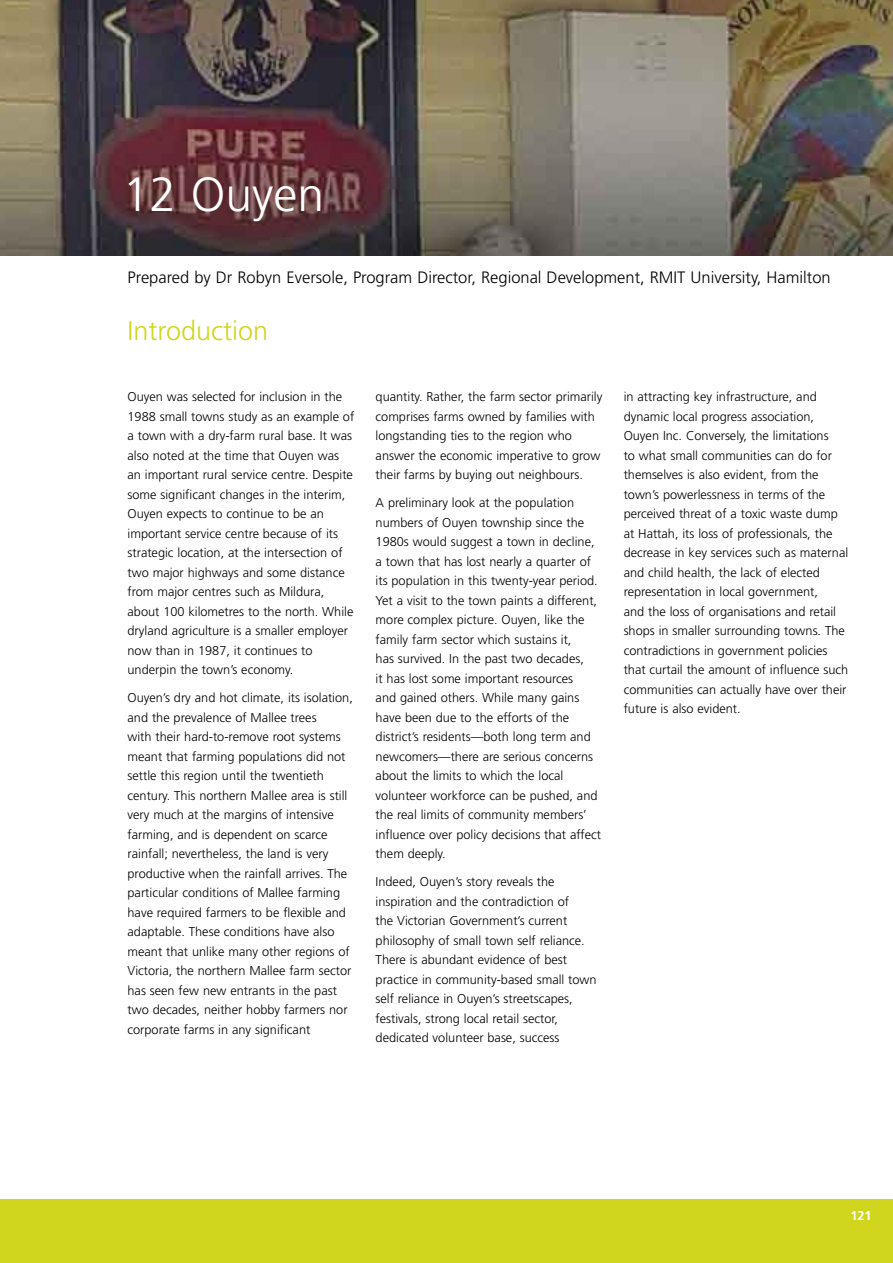
<style>
.page{position:relative;width:893px;height:1263px;background:#fff}
.page>*{position:absolute;margin:0;border:0;box-sizing:border-box;transform-origin:0 0}
.t1{font:300 48px "Frutiger";color:#fff}
.t2{font:300 27px "Frutiger";color:#d0d51d}
.t3{font:300 16.5px "Frutiger";color:#000}
.t4{font:300 12.75px/19.5px "Frutiger";color:#000}
.t5{font:700 12.75px "Frutiger";color:#fff}
</style>
<div class="page">
<div style="left:0;top:1200px;width:893px;height:63px;background:#d0d51d"></div>
<img style="left:0;top:0;width:893px;height:255px">
<h1 class="t1" style="left:123px;top:167px;width:203px">12 Ouyen</h1>
<p class="t3" style="left:128px;top:268px;width:705px">Prepared by Dr Robyn Eversole, Program Director, Regional Development, RMIT University, Hamilton</p>
<h2 class="t2" style="left:128px;top:315px;width:142px">Introduction</h2>
<p class="t4" style="left:128px;top:387px;width:228px">Ouyen was selected for inclusion in the 1988 small towns study as an example of a town with a dry-farm rural base. It was also noted at the time that Ouyen was an important rural service centre. Despite some significant changes in the interim, Ouyen expects to continue to be an important service centre because of its strategic location, at the intersection of two major highways and some distance from major centres such as Mildura, about 100 kilometres to the north. While dryland agriculture is a smaller employer now than in 1987, it continues to underpin the town’s economy.</p>
<p class="t4" style="left:128px;top:688px;width:227px">Ouyen’s dry and hot climate, its isolation, and the prevalence of Mallee trees<br>with their hard-to-remove root systems meant that farming populations did not settle this region until the twentieth century. This northern Mallee area is still very much at the margins of intensive farming, and is dependent on scarce rainfall; nevertheless, the land is very productive when the rainfall arrives. The particular conditions of Mallee farming have required farmers to be flexible and adaptable. These conditions have also meant that unlike many other regions of Victoria, the northern Mallee farm sector has seen few new entrants in the past two decades, neither hobby farmers nor corporate farms in any significant</p>
<p class="t4" style="left:376px;top:387px;width:228px">quantity. Rather, the farm sector primarily comprises farms owned by families with longstanding ties to the region who answer the economic imperative to grow their farms by buying out neighbours.</p>
<p class="t4" style="left:376px;top:493px;width:227px">A preliminary look at the population numbers of Ouyen township since the 1980s would suggest a town in decline, a town that has lost nearly a quarter of its population in this twenty-year period.<br>Yet a visit to the town paints a different, more complex picture. Ouyen, like the family farm sector which sustains it,<br>has survived. In the past two decades,<br>it has lost some important resources<br>and gained others. While many gains have been due to the efforts of the district’s residents—both long term and newcomers—there are serious concerns about the limits to which the local volunteer workforce can be pushed, and the real limits of community members’ influence over policy decisions that affect them deeply.</p>
<p class="t4" style="left:376px;top:872px;width:223px">Indeed, Ouyen’s story reveals the inspiration and the contradiction of<br>the Victorian Government’s current philosophy of small town self reliance.<br>There is abundant evidence of best practice in community-based small town self reliance in Ouyen’s streetscapes, festivals, strong local retail sector, dedicated volunteer base, success</p>
<p class="t4" style="left:624px;top:387px;width:226px">in attracting key infrastructure, and dynamic local progress association, Ouyen Inc. Conversely, the limitations<br>to what small communities can do for themselves is also evident, from the town’s powerlessness in terms of the perceived threat of a toxic waste dump at Hattah, its loss of professionals, the decrease in key services such as maternal and child health, the lack of elected representation in local government,<br>and the loss of organisations and retail shops in smaller surrounding towns. The contradictions in government policies that curtail the amount of influence such communities can actually have over their future is also evident.</p>
<p class="t5" style="left:850px;top:1208px;width:23px">121</p>
</div>
